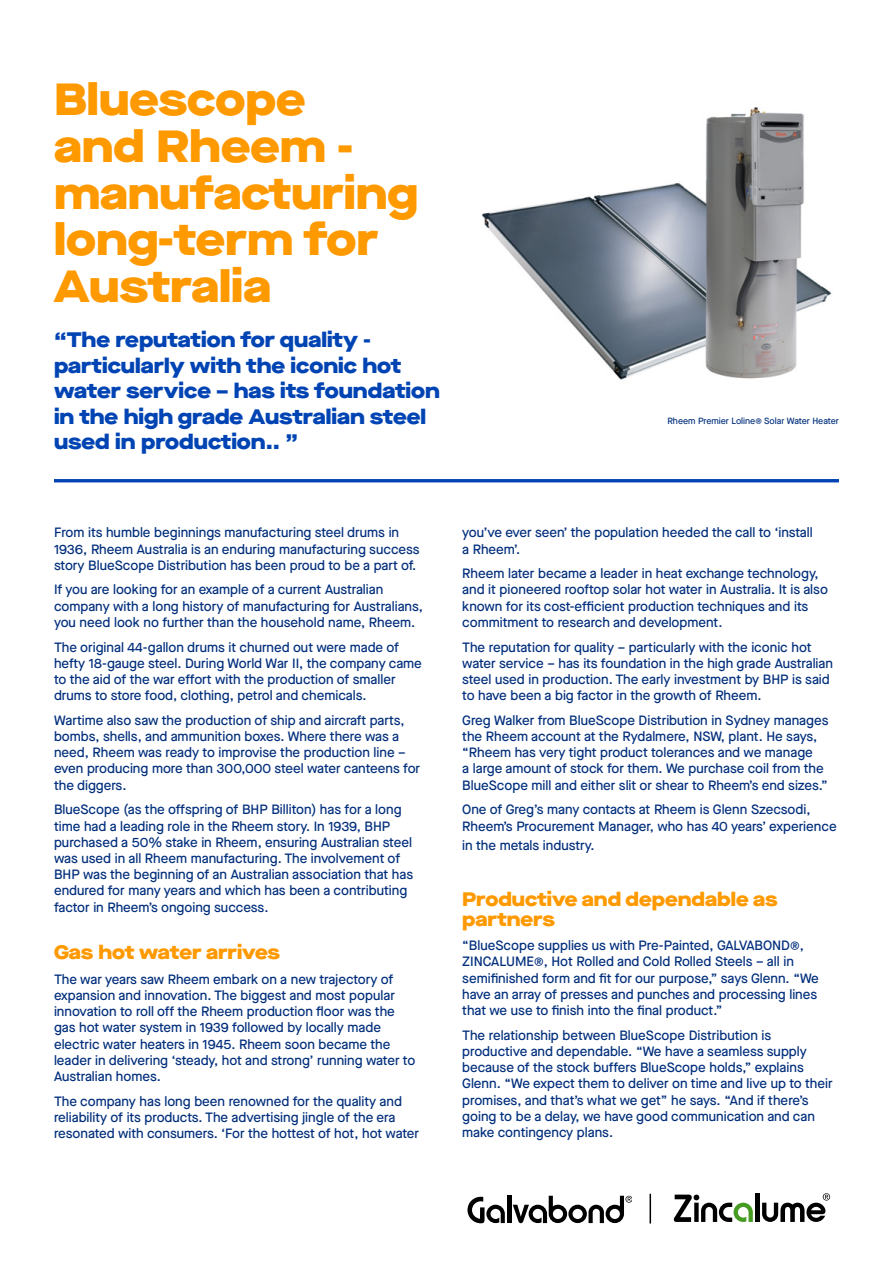
<style>
.page{position:relative;width:893px;height:1263px;background:#fff}
.page>*{position:absolute;margin:0;border:0;box-sizing:border-box;transform-origin:0 0}
.t1{font:900 expanded 45px/46.7px "Maison Neue";color:#f90}
.t2{font:900 expanded 21px/25.5px "Maison Neue";color:#0044b4}
.t3{font:900 expanded 19.5px/19.5px "Maison Neue";color:#f90}
.t4{font:500 13.5px/16.2px "Maison Neue";color:#002e7c}
.t5{font:500 9px "Maison Neue";color:#002e7c}
</style>
<div class="page">
<img style="left:482px;top:107px;width:350px;height:273px">
<hr style="left:54px;top:479px;width:785px;height:3px;background:#0044b4">
<div style="left:755px;top:1193px;width:5px;height:29px;background:#000"></div>
<svg style="left:762px;top:1193px;width:68px;height:29px"></svg>
<svg style="left:674px;top:1194px;width:79px;height:28px"></svg>
<svg style="left:467px;top:1197px;width:38px;height:26px"></svg>
<hr style="left:507px;top:1196px;width:4px;height:27px;background:#000">
<svg style="left:513px;top:1196px;width:118px;height:27px"></svg>
<svg style="left:650px;top:1194px;width:1px;height:29px"></svg>
<h1 class="t1" style="left:54px;top:75px;width:366px">Bluescope<br>and Rheem - manufacturing long-term for<br>Australia</h1>
<h2 class="t2" style="left:54px;top:326px;width:387px">“The reputation for quality - particularly with the iconic hot water service – has its foundation in the high grade Australian steel used in production.. ”</h2>
<p class="t5" style="left:667px;top:414px;width:173px">Rheem Premier Loline® Solar Water Heater</p>
<p class="t4" style="left:54px;top:524px;width:367px">From its humble beginnings manufacturing steel drums in<br>1936, Rheem Australia is an enduring manufacturing success story BlueScope Distribution has been proud to be a part of.</p>
<p class="t4" style="left:54px;top:581px;width:371px">If you are looking for an example of a current Australian company with a long history of manufacturing for Australians, you need look no further than the household name, Rheem.</p>
<p class="t4" style="left:54px;top:638px;width:369px">The original 44-gallon drums it churned out were made of hefty 18-gauge steel. During World War II, the company came to the aid of the war effort with the production of smaller drums to store food, clothing, petrol and chemicals.</p>
<p class="t4" style="left:54px;top:712px;width:368px">Wartime also saw the production of ship and aircraft parts, bombs, shells, and ammunition boxes. Where there was a need, Rheem was ready to improvise the production line – even producing more than 300,000 steel water canteens for the diggers.</p>
<p class="t4" style="left:54px;top:801px;width:361px">BlueScope (as the offspring of BHP Billiton) has for a long time had a leading role in the Rheem story. In 1939, BHP purchased a 50% stake in Rheem, ensuring Australian steel was used in all Rheem manufacturing. The involvement of BHP was the beginning of an Australian association that has endured for many years and which has been a contributing factor in Rheem’s ongoing success.</p>
<h3 class="t3" style="left:54px;top:942px;width:227px">Gas hot water arrives</h3>
<p class="t4" style="left:54px;top:971px;width:363px">The war years saw Rheem embark on a new trajectory of expansion and innovation. The biggest and most popular innovation to roll off the Rheem production floor was the gas hot water system in 1939 followed by locally made electric water heaters in 1945. Rheem soon became the leader in delivering ‘steady, hot and strong’ running water to Australian homes.</p>
<p class="t4" style="left:54px;top:1093px;width:367px">The company has long been renowned for the quality and reliability of its products. The advertising jingle of the era resonated with consumers. ‘For the hottest of hot, hot water</p>
<p class="t4" style="left:462px;top:524px;width:352px">you’ve ever seen’ the population heeded the call to ‘install a Rheem’.</p>
<p class="t4" style="left:462px;top:565px;width:367px">Rheem later became a leader in heat exchange technology, and it pioneered rooftop solar hot water in Australia. It is also known for its cost-efficient production techniques and its commitment to research and development.</p>
<p class="t4" style="left:462px;top:638px;width:372px">The reputation for quality – particularly with the iconic hot water service – has its foundation in the high grade Australian steel used in production. The early investment by BHP is said to have been a big factor in the growth of Rheem.</p>
<p class="t4" style="left:462px;top:712px;width:368px">Greg Walker from BlueScope Distribution in Sydney manages the Rheem account at the Rydalmere, NSW, plant. He says, “Rheem has very tight product tolerances and we manage<br>a large amount of stock for them. We purchase coil from the BlueScope mill and either slit or shear to Rheem’s end sizes.”</p>
<p class="t4" style="left:462px;top:801px;width:376px">One of Greg’s many contacts at Rheem is Glenn Szecsodi,<br>Rheem’s Procurement Manager, who has 40 years’ experience</p>
<p class="t4" style="left:462px;top:837px;width:134px">in the metals industry.</p>
<h3 class="t3" style="left:462px;top:889px;width:317px">Productive and dependable as partners</h3>
<p class="t4" style="left:462px;top:937px;width:358px">“BlueScope supplies us with Pre-Painted, GALVABOND®, ZINCALUME®, Hot Rolled and Cold Rolled Steels – all in semifinished form and fit for our purpose,” says Glenn. “We have an array of presses and punches and processing lines that we use to finish into the final product.”</p>
<p class="t4" style="left:462px;top:1027px;width:372px">The relationship between BlueScope Distribution is productive and dependable. “We have a seamless supply because of the stock buffers BlueScope holds,” explains Glenn. “We expect them to deliver on time and live up to their promises, and that’s what we get” he says. “And if there’s going to be a delay, we have good communication and can make contingency plans.</p>
</div>
